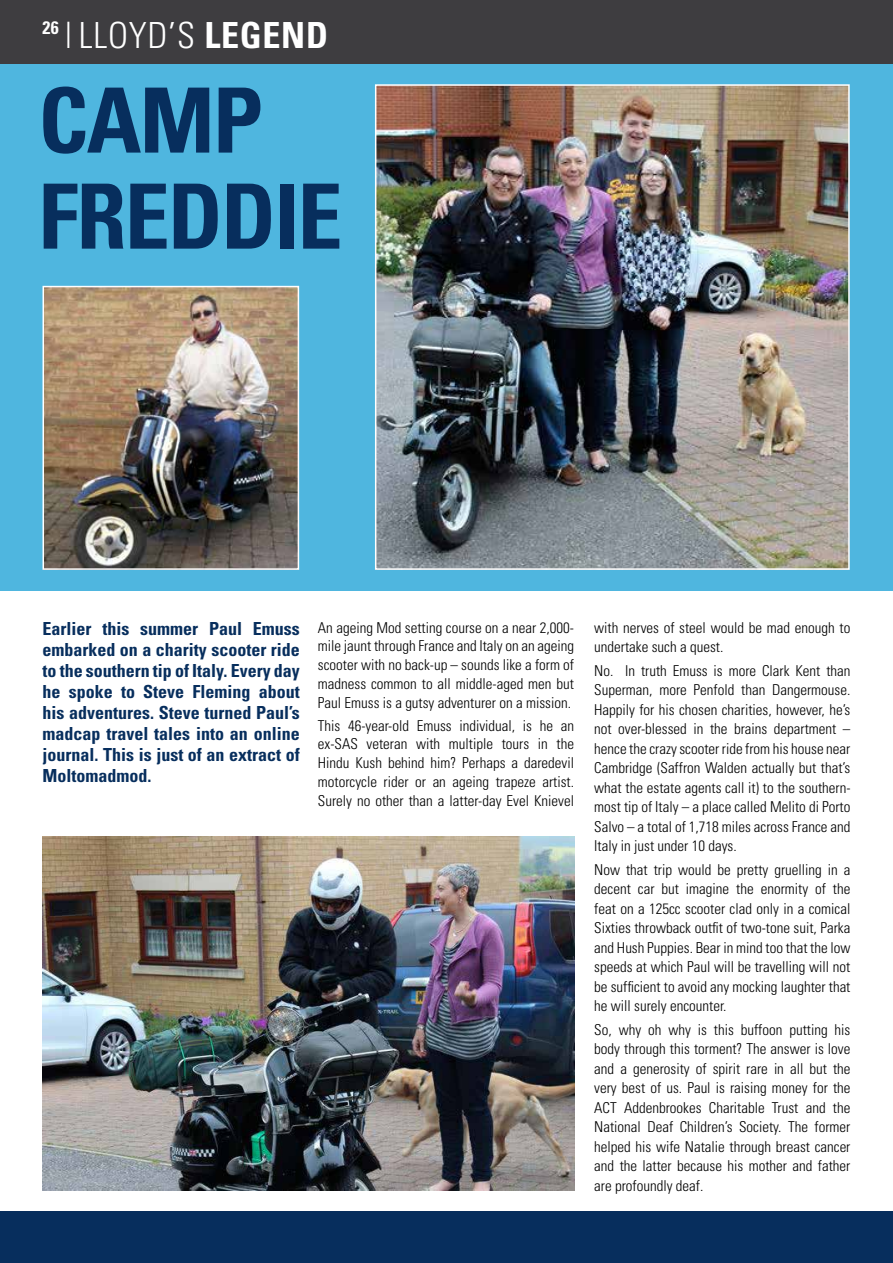
<style>
.page{position:relative;width:893px;height:1263px;background:#fff}
.page>*{position:absolute;margin:0;border:0;box-sizing:border-box;transform-origin:0 0}
.t1{font:700 condensed 90px/96px "Univers";letter-spacing:-.02em;color:#072e5d}
.t2{font:300 condensed 36px "Univers";letter-spacing:.02em;color:#fff}
.t3{font:300 condensed 27px "Univers";color:#fff}
.t4{font:700 condensed 18px/21px "Univers";color:#072e5d;text-align:justify}
.t5{font:700 condensed 18px "Univers";color:#fff}
.t6{font:300 condensed 15px/19.5px "Univers";color:#000;text-align:justify}
.s1{font-weight:300;font-size:36.3px}
.s2{font-weight:700}
</style>
<div class="page">
<div style="left:0;top:1212px;width:893px;height:51px;background:#072e5d"></div>
<div style="left:0;top:64px;width:893px;height:527px;background:#4fb6df"></div>
<div style="left:0;top:0;width:893px;height:64px;background:#3e3d40"></div>
<img style="left:378px;top:87px;width:469px;height:480px">
<div style="left:375px;top:84px;width:475px;height:486px;border:2px solid #fff"></div>
<img style="left:43px;top:836px;width:531px;height:355px">
<img style="left:46px;top:289px;width:250px;height:278px">
<div style="left:43px;top:286px;width:256px;height:284px;border:2px solid #fff"></div>
<p class="t5" style="left:43px;top:17px;width:31px">26 <span class="s1">|</span></p>
<h2 class="t2" style="left:79px;top:13px;width:251px">LLOYD’S <span class="s2">LEGEND</span></h2>
<h1 class="t1" style="left:38px;top:71px;width:306px">CAMP<br>FREDDIE</h1>
<h3 class="t3" style="left:66px;top:16px;width:7px">|</h3>
<p class="t4" style="left:43px;top:618px;width:259px">Earlier this summer Paul Emuss embarked on a charity scooter ride to the southern tip of Italy. Every day he spoke to Steve Fleming about his adventures. Steve turned Paul’s madcap travel tales into an online journal. This is just of an extract of Moltomadmod.</p>
<p class="t6" style="left:318px;top:618px;width:258px;line-height:18.8px">An ageing Mod setting course on a near 2,000- mile jaunt through France and Italy on an ageing scooter with no back-up – sounds like a form of madness common to all middle-aged men but Paul Emuss is a gutsy adventurer on a mission.</p>
<p class="t6" style="left:318px;top:716px;width:258px;line-height:18.8px">This 46-year-old Emuss individual, is he an ex-SAS veteran with multiple tours in the Hindu Kush behind him? Perhaps a daredevil motorcycle rider or an ageing trapeze artist.<br>Surely no other than a latter-day Evel Knievel</p>
<p class="t6" style="left:594px;top:617px;width:258px">with nerves of steel would be mad enough to undertake such a quest.</p>
<p class="t6" style="left:594px;top:660px;width:258px">No. In truth Emuss is more Clark Kent than Superman, more Penfold than Dangermouse.<br>Happily for his chosen charities, however, he’s not over-blessed in the brains department – hence the crazy scooter ride from his house near Cambridge (Saffron Walden actually but that’s what the estate agents call it) to the southern&shy;most tip of Italy – a place called Melito di Porto Salvo – a total of 1,718 miles across France and Italy in just under 10 days.</p>
<p class="t6" style="left:594px;top:859px;width:258px">Now that trip would be pretty gruelling in a decent car but imagine the enormity of the feat on a 125cc scooter clad only in a comical Sixties throwback outfit of two-tone suit, Parka and Hush Puppies. Bear in mind too that the low speeds at which Paul will be travelling will not be sufficient to avoid any mocking laughter that he will surely encounter.</p>
<p class="t6" style="left:594px;top:1019px;width:258px">So, why oh why is this buffoon putting his body through this torment? The answer is love and a generosity of spirit rare in all but the very best of us. Paul is raising money for the ACT Addenbrookes Charitable Trust and the National Deaf Children’s Society. The former helped his wife Natalie through breast cancer and the latter because his mother and father are profoundly deaf.</p>
</div>
